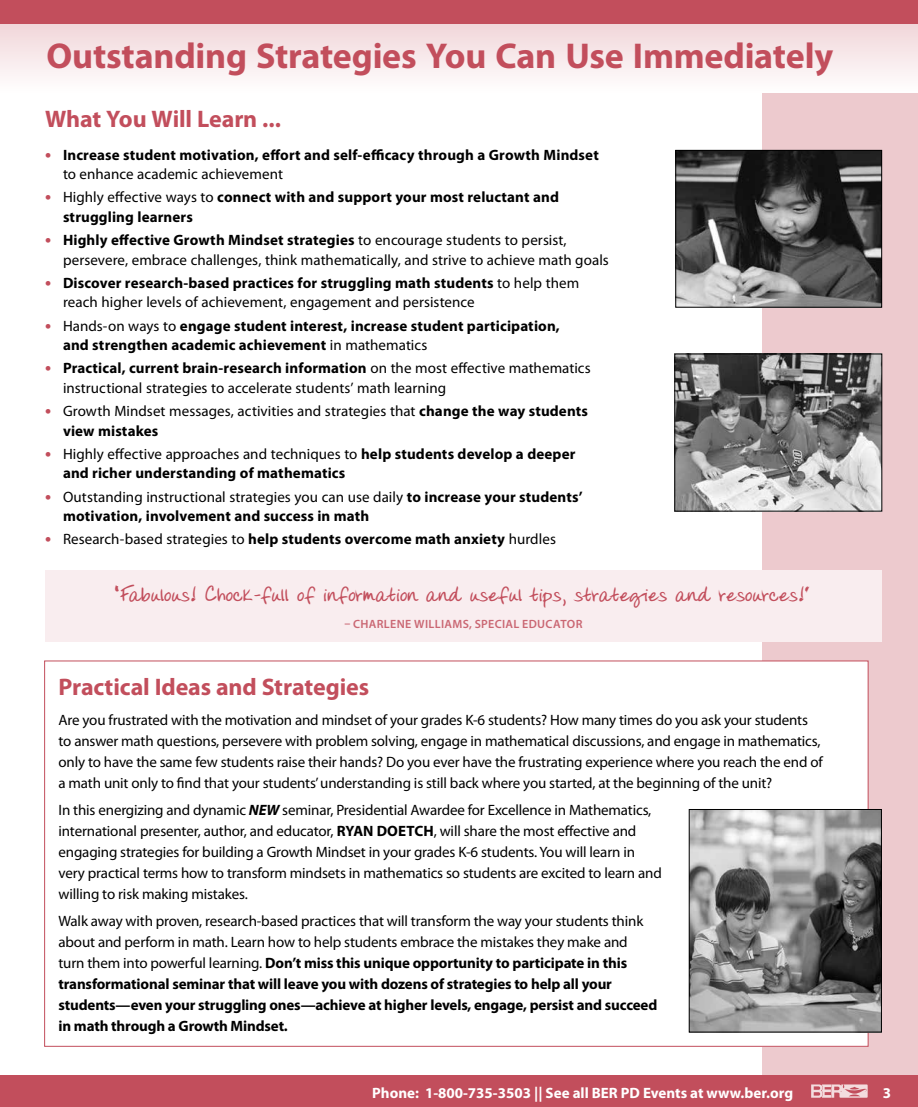
<style>
.page{position:relative;width:918px;height:1107px;background:#fff}
.page>*{position:absolute;margin:0;border:0;box-sizing:border-box;transform-origin:0 0}
.t1{font:700 36px "Myriad Pro";letter-spacing:-.005em;color:#c24e5c}
.t2{font:700 24px "Myriad Pro";letter-spacing:-.005em;color:#c24e5c}
.t3{font:700 21px "Donnys Hand";letter-spacing:.005em;color:#c24e5c}
.t4{font:15px/21px "Myriad Pro";letter-spacing:-.01em;color:#000}
.t5{font:700 15px/19.5px "Myriad Pro";letter-spacing:.005em;color:#000}
.t6{font:700 15px "Myriad Pro";color:#fff}
.t7{font:600 12px "Myriad Pro";letter-spacing:.025em;color:#ca6773}
.s1{font-size:18px;color:#c24e5c}
.s2{font-weight:400}
.s3{font-weight:700;font-size:18px;color:#c24e5c}
.s4{font-weight:700}
.s5{font-weight:700;font-style:italic}
</style>
<div class="page">
<div style="left:763px;top:0;width:155px;height:1107px;background:#edcace"></div>
<div style="left:0;top:1076px;width:918px;height:31px;background:#c24e5c"></div>
<svg style="left:811px;top:1084px;width:57px;height:14px"></svg>
<svg style="left:0;top:24px;width:918px;height:68px"></svg>
<div style="left:0;top:0;width:918px;height:24px;background:#c24e5c"></div>
<div style="left:45px;top:570px;width:837px;height:72px;background:#f9edef"></div>
<div style="left:45px;top:661px;width:823px;height:385px;background:#fff"></div>
<img style="left:677px;top:152px;width:203px;height:154px">
<div style="left:675px;top:150px;width:207px;height:158px;border:1px solid #000"></div>
<img style="left:677px;top:356px;width:203px;height:153px">
<div style="left:675px;top:354px;width:207px;height:157px;border:1px solid #000"></div>
<img style="left:691px;top:811px;width:189px;height:219px">
<div style="left:689px;top:809px;width:193px;height:223px;border:1px solid #000"></div>
<h1 class="t1" style="left:46px;top:32px;width:788px">Outstanding Strategies You Can Use Immediately</h1>
<h2 class="t2" style="left:45px;top:104px;width:238px">What You Will Learn ...</h2>
<p class="t5" style="left:63px;top:144px;width:537px;text-indent:-18px"><span class="s1">•</span> Increase student motivation, effort and self-efficacy through a Growth Mindset <span class="s2">to enhance academic achievement</span></p>
<p class="t5" style="left:63px;top:187px;width:497px;text-indent:-18px"><span class="s1">•</span> <span class="s2">Highly effective ways to</span> connect with and support your most reluctant and struggling learners</p>
<p class="t4" style="left:63px;top:230px;width:547px;line-height:19.5px;text-indent:-18px"><span class="s3">•</span> <span class="s4">Highly effective Growth Mindset strategies</span> to encourage students to persist, persevere, embrace challenges, think mathematically, and strive to achieve math goals</p>
<p class="t4" style="left:63px;top:273px;width:518px;line-height:19.5px;text-indent:-18px"><span class="s3">•</span> <span class="s4">Discover research-based practices for struggling math students</span> to help them reach higher levels of achievement, engagement and persistence</p>
<p class="t5" style="left:63px;top:315px;width:498px;text-indent:-18px"><span class="s1">•</span> <span class="s2">Hands-on ways to</span> engage student interest, increase student participation, and strengthen academic achievement <span class="s2">in mathematics</span></p>
<p class="t4" style="left:63px;top:358px;width:529px;line-height:19.5px;text-indent:-18px"><span class="s3">•</span> <span class="s4">Practical, current brain-research information</span> on the most effective mathematics instructional strategies to accelerate students’ math learning</p>
<p class="t4" style="left:63px;top:401px;width:527px;line-height:19.5px;text-indent:-18px"><span class="s3">•</span> Growth Mindset messages, activities and strategies that <span class="s4">change the way students view mistakes</span></p>
<p class="t5" style="left:63px;top:444px;width:514px;text-indent:-18px"><span class="s1">•</span> <span class="s2">Highly effective approaches and techniques to</span> help students develop a deeper and richer understanding of mathematics</p>
<p class="t5" style="left:63px;top:486px;width:521px;text-indent:-18px"><span class="s1">•</span> <span class="s2">Outstanding instructional strategies you can use daily</span> to increase your students’ motivation, involvement and success in math</p>
<p class="t4" style="left:45px;top:529px;width:512px"><span class="s3">•</span> Research-based strategies to <span class="s4">help students overcome math anxiety</span> hurdles</p>
<h3 class="t3" style="left:116px;top:581px;width:696px">“Fabulous! Chock-full of information and useful tips, strategies and resources!”</h3>
<p class="t7" style="left:344px;top:616px;width:240px">– CHARLENE WILLIAMS, SPECIAL EDUCATOR</p>
<h2 class="t2" style="left:58px;top:671px;width:312px">Practical Ideas and Strategies</h2>
<p class="t4" style="left:58px;top:709px;width:766px">Are you frustrated with the motivation and mindset of your grades K-6 students? How many times do you ask your students to answer math questions, persevere with problem solving, engage in mathematical discussions, and engage in mathematics, only to have the same few students raise their hands? Do you ever have the frustrating experience where you reach the end of a math unit only to find that your students’ understanding is still back where you started, at the beginning of the unit?</p>
<p class="t4" style="left:58px;top:799px;width:605px">In this energizing and dynamic <span class="s5">NEW</span> seminar, Presidential Awardee for Excellence in Mathematics, international presenter, author, and educator, <span class="s4">RYAN DOETCH</span>, will share the most effective and engaging strategies for building a Growth Mindset in your grades K-6 students. You will learn in very practical terms how to transform mindsets in mathematics so students are excited to learn and willing to risk making mistakes.</p>
<p class="t5" style="left:59px;top:910px;width:600px;line-height:21px"><span class="s2">Walk away with proven, research-based practices that will transform the way your students think about and perform in math. Learn how to help students embrace the mistakes they make and turn them into powerful learning.</span> Don’t miss this unique opportunity to participate in this transformational seminar that will leave you with dozens of strategies to help all your students—even your struggling ones—achieve at higher levels, engage, persist and succeed in math through a Growth Mindset.</p>
<p class="t6" style="left:372px;top:1083px;width:422px">Phone: 1-800-735-3503 || See all BER PD Events at www.ber.org</p>
<p class="t6" style="left:883px;top:1083px;width:10px">3</p>
</div>
